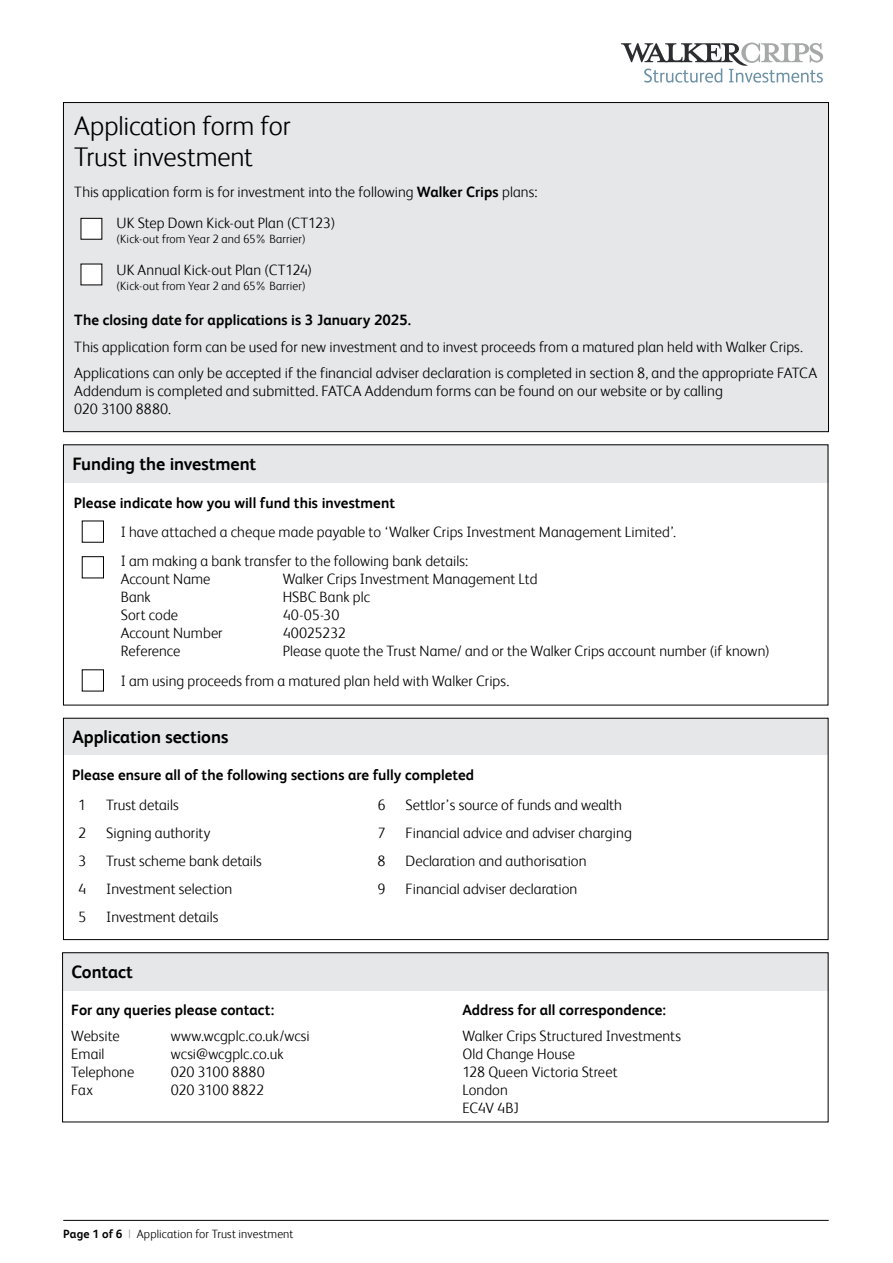
<style>
.page{position:relative;width:893px;height:1263px;background:#fff}
.page>*{position:absolute;margin:0;border:0;box-sizing:border-box;transform-origin:0 0}
.t1{font:300 27px/31.2px "FS Albert";letter-spacing:-.005em;color:#000}
.t2{font:700 18px "FS Albert";letter-spacing:-.005em;color:#000}
.t3{font:300 15px/18px "FS Albert";color:#000}
.t4{font:700 15px "FS Albert";letter-spacing:.005em;color:#000}
.t5{font:300 12px "FS Albert";letter-spacing:.015em;color:#000}
.s1{font-weight:700}
.s2{color:#939598}
</style>
<div class="page">
<div style="left:63px;top:103px;width:765px;height:329px;background:#e6e7e8"></div>
<hr style="left:63px;top:1220px;width:766px;height:1px;background:#000">
<svg style="left:621px;top:43px;width:202px;height:40px"></svg>
<div style="left:64px;top:718px;width:764px;height:37px;background:#e6e7e8"></div>
<div style="left:63px;top:718px;width:765px;height:222px;border:1px solid #000"></div>
<div style="left:63px;top:952px;width:765px;height:39px;background:#e6e7e8"></div>
<div style="left:62px;top:952px;width:766px;height:170px;border:1px solid #000"></div>
<div style="left:64px;top:445px;width:764px;height:38px;background:#e6e7e8"></div>
<div style="left:82px;top:556px;width:22px;height:22px;border:1px solid #000"></div>
<div style="left:81px;top:218px;width:21px;height:21px;background:#fff"></div>
<div style="left:81px;top:264px;width:21px;height:21px;background:#fff"></div>
<h1 class="t1" style="left:74px;top:110px;width:218px">Application form for<br>Trust investment</h1>
<p class="t3" style="left:116px;top:175px;width:422px;line-height:31.8px;text-indent:-42px">This application form is for investment into the following <span class="s1">Walker Crips</span> plans:<br>UK Step Down Kick-out Plan (CT123)</p>
<p class="t5" style="left:116px;top:232px;width:191px">(Kick-out from Year 2 and 65% Barrier)</p>
<p class="t3" style="left:116px;top:261px;width:197px">UK Annual Kick-out Plan (CT124)</p>
<p class="t5" style="left:116px;top:279px;width:191px">(Kick-out from Year 2 and 65% Barrier)</p>
<p class="t4" style="left:74px;top:312px;width:338px">The closing date for applications is 3 January 2025.</p>
<p class="t3" style="left:74px;top:333px;width:744px;line-height:26.5px">This application form can be used for new investment and to invest proceeds from a matured plan held with Walker Crips.<br>Applications can only be accepted if the financial adviser declaration is completed in section 8, and the appropriate FATCA</p>
<p class="t3" style="left:74px;top:382px;width:650px">Addendum is completed and submitted. FATCA Addendum forms can be found on our website or by calling<br>020 3100 8880.</p>
<p class="t2" style="left:72px;top:454px;width:186px">Funding the investment</p>
<p class="t4" style="left:74px;top:495px;width:323px">Please indicate how you will fund this investment</p>
<p class="t3" style="left:121px;top:517px;width:557px;line-height:29.4px">I have attached a cheque made payable to ‘Walker Crips Investment Management Limited’.<br>I am making a bank transfer to the following bank details:</p>
<p class="t3" style="left:121px;top:570px;width:91px">Account Name</p>
<p class="t3" style="left:283px;top:570px;width:256px">Walker Crips Investment Management Ltd</p>
<p class="t3" style="left:121px;top:588px;width:32px">Bank</p>
<p class="t3" style="left:283px;top:588px;width:89px">HSBC Bank plc</p>
<p class="t3" style="left:121px;top:606px;width:59px">Sort code</p>
<p class="t3" style="left:283px;top:606px;width:58px">40-05-30</p>
<p class="t3" style="left:121px;top:624px;width:103px">Account Number</p>
<p class="t3" style="left:283px;top:624px;width:65px">40025232</p>
<p class="t3" style="left:121px;top:642px;width:61px">Reference</p>
<p class="t3" style="left:121px;top:636px;width:650px;line-height:29.4px;text-indent:162px">Please quote the Trust Name/ and or the Walker Crips account number (if known)<br>I am using proceeds from a matured plan held with Walker Crips.</p>
<p class="t2" style="left:72px;top:726px;width:158px">Application sections</p>
<p class="t4" style="left:72px;top:766px;width:404px">Please ensure all of the following sections are fully completed</p>
<p class="t3" style="left:78px;top:795px;width:10px">1</p>
<p class="t3" style="left:106px;top:795px;width:74px">Trust details</p>
<p class="t3" style="left:377px;top:795px;width:10px">6</p>
<p class="t3" style="left:406px;top:795px;width:218px">Settlor’s source of funds and wealth</p>
<p class="t3" style="left:78px;top:824px;width:10px">2</p>
<p class="t3" style="left:106px;top:824px;width:106px">Signing authority</p>
<p class="t3" style="left:377px;top:824px;width:10px">7</p>
<p class="t3" style="left:406px;top:824px;width:228px">Financial advice and adviser charging</p>
<p class="t3" style="left:78px;top:852px;width:10px">3</p>
<p class="t3" style="left:106px;top:852px;width:157px">Trust scheme bank details</p>
<p class="t3" style="left:377px;top:852px;width:10px">8</p>
<p class="t3" style="left:406px;top:852px;width:183px">Declaration and authorisation</p>
<p class="t3" style="left:78px;top:880px;width:10px">4</p>
<p class="t3" style="left:106px;top:880px;width:128px">Investment selection</p>
<p class="t3" style="left:377px;top:880px;width:10px">9</p>
<p class="t3" style="left:406px;top:880px;width:173px">Financial adviser declaration</p>
<p class="t3" style="left:78px;top:908px;width:10px">5</p>
<p class="t3" style="left:106px;top:908px;width:114px">Investment details</p>
<p class="t2" style="left:71px;top:961px;width:63px">Contact</p>
<p class="t4" style="left:71px;top:1001px;width:204px">For any queries please contact:</p>
<p class="t3" style="left:71px;top:1027px;width:50px">Website</p>
<p class="t3" style="left:171px;top:1027px;width:141px">www.wcgplc.co.uk/wcsi</p>
<p class="t3" style="left:71px;top:1045px;width:35px">Email</p>
<p class="t3" style="left:171px;top:1045px;width:114px">wcsi@wcgplc.co.uk</p>
<p class="t3" style="left:71px;top:1063px;width:65px">Telephone</p>
<p class="t3" style="left:171px;top:1063px;width:95px">020 3100 8880</p>
<p class="t3" style="left:71px;top:1081px;width:23px">Fax</p>
<p class="t3" style="left:171px;top:1081px;width:95px">020 3100 8822</p>
<p class="t5" style="left:63px;top:1226px;width:232px"><span class="s1">Page 1 of 6</span> <span class="s2">|</span> Application for Trust investment</p>
<p class="t4" style="left:462px;top:1001px;width:205px">Address for all correspondence:</p>
<p class="t3" style="left:462px;top:1027px;width:220px">Walker Crips Structured Investments<br>Old Change House<br>128 Queen Victoria Street<br>London<br>EC4V 4BJ</p>
</div>
